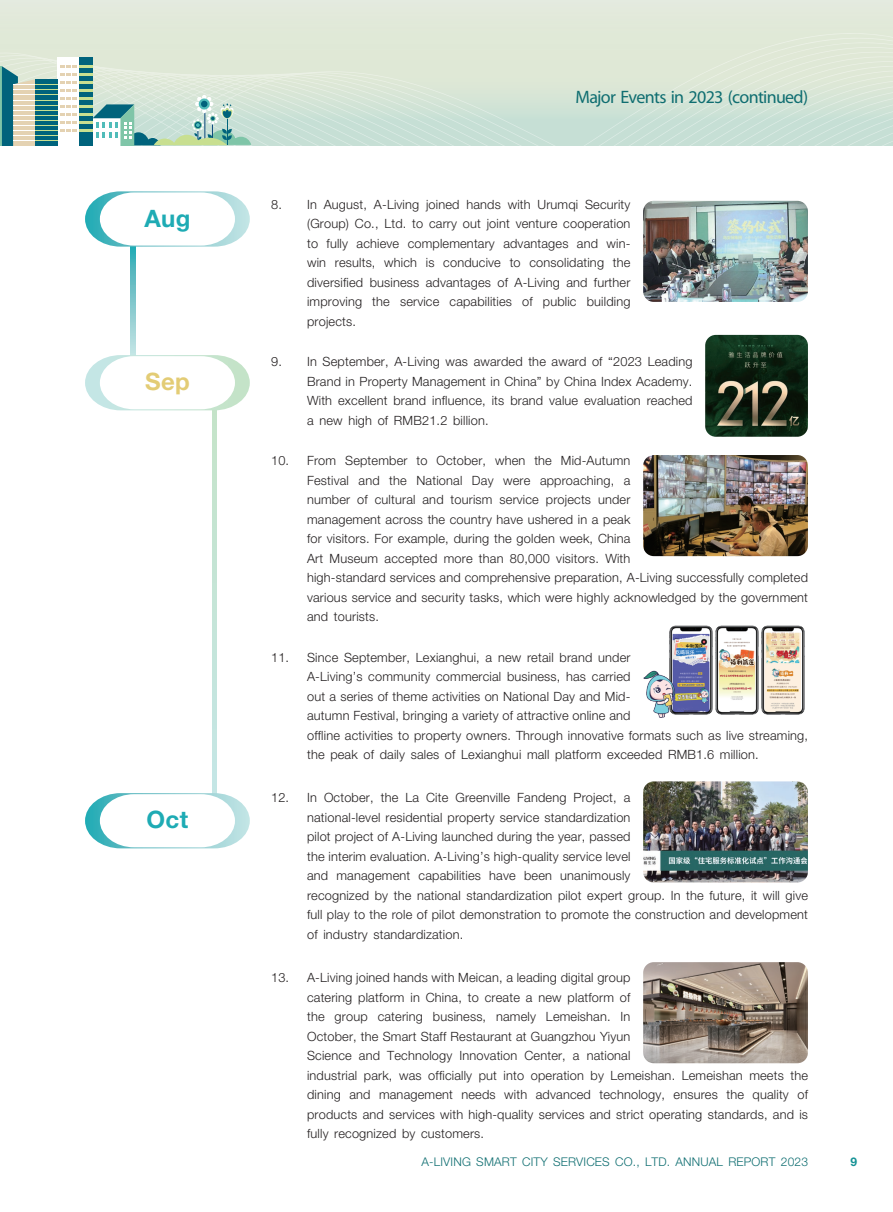
<style>
.page{position:relative;width:893px;height:1212px;background:#fff}
.page>*{position:absolute;margin:0;border:0;box-sizing:border-box;transform-origin:0 0}
.t1{font:700 24px "Helvetica Neue LT Std";letter-spacing:.015em;color:#1eabb4}
.t2{font:700 24px "Helvetica Neue LT Std";color:#e3cc75}
.t3{font:18px "Myriad Pro";letter-spacing:-.04em;color:#0f6e71}
.t4{font:300 12.75px/19.5px "Helvetica Neue LT Std";letter-spacing:.015em;color:#231f20}
.t5{font:300 12px "Helvetica Neue LT Std";letter-spacing:.015em;color:#0f6e71}
.t6{font:700 12px "Helvetica Neue LT Std";color:#159295}
</style>
<div class="page">
<svg style="left:0;top:0;width:893px;height:145px;background:#dae6d7"></svg>
<hr style="left:0;top:66px;width:2px;height:79px;background:#7fc5a8">
<div style="left:79px;top:57px;width:13px;height:88px;background:#00637c"></div>
<div style="left:57px;top:57px;width:22px;height:88px;background:#fff"></div>
<svg style="left:2px;top:65px;width:249px;height:80px"></svg>
<svg style="left:131px;top:247px;width:4px;height:108px"></svg>
<svg style="left:213px;top:410px;width:4px;height:383px;background:#c4e4d6"></svg>
<img style="left:643px;top:201px;width:165px;height:101px">
<img style="left:643px;top:455px;width:165px;height:101px">
<img style="left:643px;top:625px;width:162px;height:93px">
<img style="left:643px;top:781px;width:165px;height:101px">
<img style="left:643px;top:962px;width:165px;height:101px">
<img style="left:705px;top:335px;width:103px;height:102px">
<svg style="left:85px;top:191px;width:165px;height:56px"></svg>
<svg style="left:85px;top:355px;width:165px;height:55px"></svg>
<svg style="left:85px;top:793px;width:165px;height:55px"></svg>
<h1 class="t1" style="left:144px;top:203px;width:48px">Aug</h1>
<h1 class="t2" style="left:145px;top:367px;width:46px">Sep</h1>
<h1 class="t1" style="left:147px;top:805px;width:43px">Oct</h1>
<h2 class="t3" style="left:576px;top:86px;width:234px">Major Events in 2023 (continued)</h2>
<p class="t4" style="left:307px;top:194px;width:325px;text-align:justify;text-indent:-36px">8. In August, A-Living joined hands with Urumqi Security (Group) Co., Ltd. to carry out joint venture cooperation to fully achieve complementary advantages and win&shy;win results, which is conducive to consolidating the diversified business advantages of A-Living and further improving the service capabilities of public building projects.</p>
<p class="t4" style="left:307px;top:352px;width:387px;text-align:justify;text-indent:-36px">9. In September, A-Living was awarded the award of “2023 Leading Brand in Property Management in China” by China Index Academy.<br>With excellent brand influence, its brand value evaluation reached a new high of RMB21.2 billion.</p>
<p class="t4" style="left:307px;top:450px;width:502px;text-indent:-36px">10. From September to October, when the Mid-Autumn<br>Festival and the National Day were approaching, a<br>number of cultural and tourism service projects under<br>management across the country have ushered in a peak<br>for visitors. For example, during the golden week, China<br>Art Museum accepted more than 80,000 visitors. With<br>high-standard services and comprehensive preparation, A-Living successfully completed various service and security tasks, which were highly acknowledged by the government and tourists.</p>
<p class="t4" style="left:307px;top:647px;width:502px;text-indent:-36px">11. Since September, Lexianghui, a new retail brand under<br>A-Living’s community commercial business, has carried<br>out a series of theme activities on National Day and Mid-<br>autumn Festival, bringing a variety of attractive online and<br>offline activities to property owners. Through innovative formats such as live streaming, the peak of daily sales of Lexianghui mall platform exceeded RMB1.6 million.</p>
<p class="t4" style="left:307px;top:788px;width:502px;text-indent:-36px">12. In October, the La Cite Greenville Fandeng Project, a<br>national-level residential property service standardization<br>pilot project of A-Living launched during the year, passed<br>the interim evaluation. A-Living’s high-quality service level<br>and management capabilities have been unanimously<br>recognized by the national standardization pilot expert group. In the future, it will give full play to the role of pilot demonstration to promote the construction and development of industry standardization.</p>
<p class="t4" style="left:307px;top:967px;width:502px;text-indent:-36px">13. A-Living joined hands with Meican, a leading digital group<br>catering platform in China, to create a new platform of<br>the group catering business, namely Lemeishan. In<br>October, the Smart Staff Restaurant at Guangzhou Yiyun<br>Science and Technology Innovation Center, a national<br>industrial park, was officially put into operation by Lemeishan. Lemeishan meets the dining and management needs with advanced technology, ensures the quality of products and services with high-quality services and strict operating standards, and is fully recognized by customers.</p>
<p class="t5" style="left:421px;top:1154px;width:388px">A-LIVING SMART CITY SERVICES CO., LTD. ANNUAL REPORT 2023</p>
<p class="t6" style="left:851px;top:1154px;width:8px">9</p>
</div>
